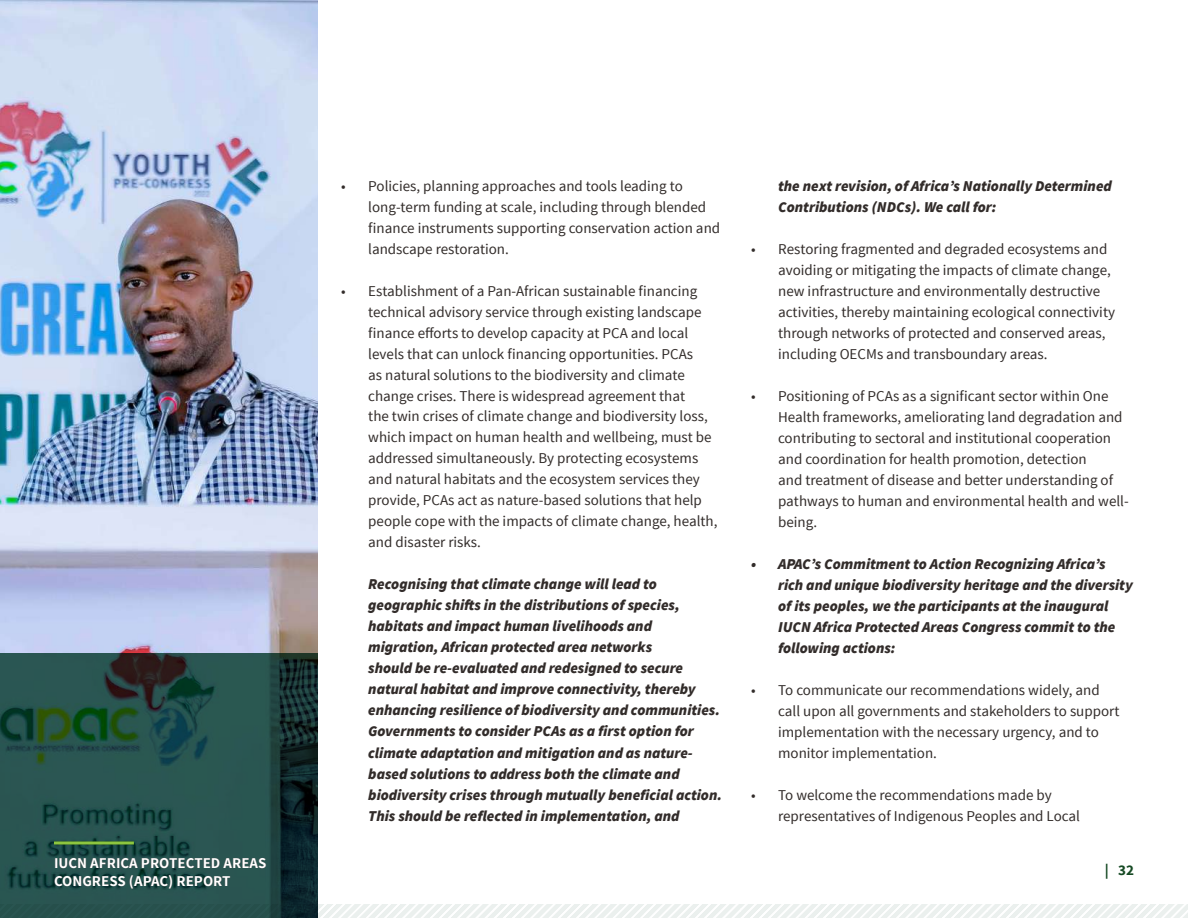
<style>
.page{position:relative;width:1188px;height:918px;background:#fff}
.page>*{position:absolute;margin:0;border:0;box-sizing:border-box;transform-origin:0 0}
.t1{font:15px/21px "Source Sans Pro";color:#322c2a}
.t2{font:italic 900 15px/21px "Source Sans Pro";color:#322c2a}
.t3{font:700 15px/18px "Source Sans Pro";color:#fff}
.t4{font:700 15px "Source Sans Pro";color:#164a24}
</style>
<div class="page">
<img style="left:0;top:0;width:317px;height:653px">
<svg style="left:0;top:653px;width:317px;height:251px;background:#224a46"></svg>
<svg style="left:0;top:904px;width:1188px;height:14px;fill:#ebf0ee"></svg>
<hr style="left:54px;top:842px;width:80px;height:2px;background:#8dc63f">
<p class="t3" style="left:54px;top:855px;width:214px">IUCN AFRICA PROTECTED AREAS<br>CONGRESS (APAC) REPORT</p>
<p class="t1" style="left:368px;top:175px;width:353px;text-indent:-27px">• Policies, planning approaches and tools leading to long-term funding at scale, including through blended finance instruments supporting conservation action and landscape restoration.</p>
<p class="t1" style="left:368px;top:280px;width:351px;text-indent:-27px">• Establishment of a Pan-African sustainable financing technical advisory service through existing landscape finance efforts to develop capacity at PCA and local levels that can unlock financing opportunities. PCAs<br>as natural solutions to the biodiversity and climate change crises. There is widespread agreement that<br>the twin crises of climate change and biodiversity loss, which impact on human health and wellbeing, must be addressed simultaneously. By protecting ecosystems and natural habitats and the ecosystem services they provide, PCAs act as nature-based solutions that help people cope with the impacts of climate change, health, and disaster risks.</p>
<p class="t2" style="left:368px;top:574px;width:355px">Recognising that climate change will lead to geographic shifts in the distributions of species, habitats and impact human livelihoods and migration, African protected area networks<br>should be re-evaluated and redesigned to secure natural habitat and improve connectivity, thereby enhancing resilience of biodiversity and communities.<br>Governments to consider PCAs as a first option for climate adaptation and mitigation and as nature&shy;based solutions to address both the climate and biodiversity crises through mutually beneficial action.<br>This should be reflected in implementation, and</p>
<p class="t2" style="left:778px;top:175px;width:335px">the next revision, of Africa’s Nationally Determined<br>Contributions (NDCs). We call for:</p>
<p class="t1" style="left:778px;top:238px;width:338px;text-indent:-27px">• Restoring fragmented and degraded ecosystems and avoiding or mitigating the impacts of climate change, new infrastructure and environmentally destructive activities, thereby maintaining ecological connectivity through networks of protected and conserved areas, including OECMs and transboundary areas.</p>
<p class="t1" style="left:778px;top:385px;width:352px;text-indent:-27px">• Positioning of PCAs as a significant sector within One Health frameworks, ameliorating land degradation and contributing to sectoral and institutional cooperation and coordination for health promotion, detection<br>and treatment of disease and better understanding of pathways to human and environmental health and well&shy;being.</p>
<p class="t2" style="left:778px;top:553px;width:356px;text-indent:-27px">• APAC’s Commitment to Action Recognizing Africa’s rich and unique biodiversity heritage and the diversity of its peoples, we the participants at the inaugural IUCN Africa Protected Areas Congress commit to the following actions:</p>
<p class="t1" style="left:778px;top:679px;width:343px;text-indent:-27px">• To communicate our recommendations widely, and call upon all governments and stakeholders to support implementation with the necessary urgency, and to monitor implementation.</p>
<p class="t1" style="left:778px;top:784px;width:303px;text-indent:-27px">• To welcome the recommendations made by representatives of Indigenous Peoples and Local</p>
<p class="t4" style="left:1105px;top:861px;width:31px">| 32</p>
</div>
